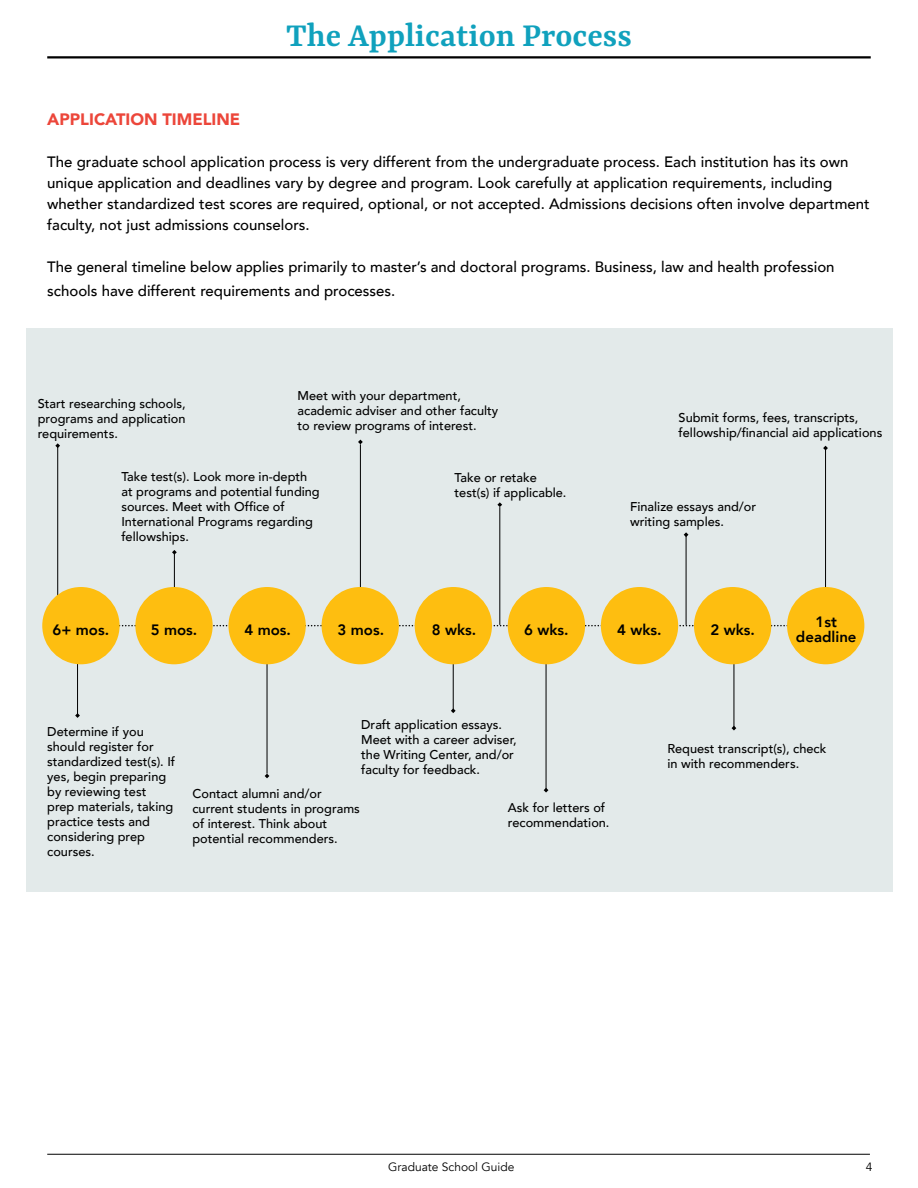
<style>
.page{position:relative;width:918px;height:1188px;background:#fff}
.page>*{position:absolute;margin:0;border:0;box-sizing:border-box;transform-origin:0 0}
.t1{font:600 36px "Rasa";color:#10a1bd}
.t2{font:900 16.5px "Avenir";color:#ec463a}
.t3{font:500 15px/21px "Avenir";color:#000}
.t4{font:800 15px/15px "Avenir";color:#000;text-align:center}
.t5{font:500 12.75px/15px "Avenir";color:#000}
.t6{font:12px "Avenir";color:#000}
</style>
<div class="page">
<hr style="left:47px;top:1154px;width:823px;height:1px;background:#000">
<hr style="left:47px;top:56px;width:824px;height:2px;background:#000">
<div style="left:27px;top:329px;width:866px;height:563px;background:#e3eaea"></div>
<hr style="left:57px;top:445px;width:1px;height:163px;background:#000">
<hr style="left:360px;top:444px;width:1px;height:153px;background:#000">
<hr style="left:174px;top:554px;width:1px;height:61px;background:#000">
<hr style="left:77px;top:654px;width:1px;height:62px;background:#000">
<hr style="left:267px;top:651px;width:1px;height:123px;background:#000">
<hr style="left:453px;top:654px;width:1px;height:57px;background:#000">
<hr style="left:734px;top:654px;width:1px;height:75px;background:#000">
<hr style="left:825px;top:448px;width:1px;height:146px;background:#000">
<hr style="left:546px;top:660px;width:1px;height:130px;background:#000">
<hr style="left:499px;top:507px;width:1px;height:118px;background:#000">
<hr style="left:686px;top:535px;width:1px;height:90px;background:#000">
<svg style="left:120px;top:625px;width:667px;height:1px"></svg>
<div style="left:42px;top:587px;width:78px;height:77px;background:#febe10;border-radius:50%"></div>
<div style="left:135px;top:587px;width:78px;height:77px;background:#febe10;border-radius:50%"></div>
<div style="left:228px;top:587px;width:78px;height:77px;background:#febe10;border-radius:50%"></div>
<div style="left:322px;top:587px;width:77px;height:77px;background:#febe10;border-radius:50%"></div>
<div style="left:415px;top:587px;width:77px;height:77px;background:#febe10;border-radius:50%"></div>
<div style="left:508px;top:587px;width:77px;height:77px;background:#febe10;border-radius:50%"></div>
<div style="left:601px;top:587px;width:77px;height:77px;background:#febe10;border-radius:50%"></div>
<div style="left:694px;top:587px;width:77px;height:77px;background:#febe10;border-radius:50%"></div>
<div style="left:787px;top:587px;width:77px;height:77px;background:#febe10;border-radius:50%"></div>
<svg style="left:55px;top:443px;width:5px;height:5px"></svg>
<svg style="left:172px;top:550px;width:5px;height:5px"></svg>
<svg style="left:75px;top:713px;width:5px;height:5px"></svg>
<svg style="left:265px;top:774px;width:4px;height:4px"></svg>
<svg style="left:358px;top:440px;width:5px;height:4px"></svg>
<svg style="left:451px;top:708px;width:5px;height:5px"></svg>
<svg style="left:544px;top:788px;width:4px;height:5px"></svg>
<svg style="left:497px;top:502px;width:5px;height:5px"></svg>
<svg style="left:684px;top:532px;width:4px;height:5px"></svg>
<svg style="left:823px;top:446px;width:5px;height:4px"></svg>
<svg style="left:732px;top:726px;width:4px;height:4px"></svg>
<h1 class="t1" style="left:286px;top:13px;width:347px">The Application Process</h1>
<p class="t2" style="left:47px;top:105px;width:195px">APPLICATION TIMELINE</p>
<p class="t3" style="left:47px;top:150px;width:824px">The graduate school application process is very different from the undergraduate process. Each institution has its own unique application and deadlines vary by degree and program. Look carefully at application requirements, including whether standardized test scores are required, optional, or not accepted. Admissions decisions often involve department faculty, not just admissions counselors.</p>
<p class="t3" style="left:47px;top:254px;width:789px;line-height:24px">The general timeline below applies primarily to master’s and doctoral programs. Business, law and health profession schools have different requirements and processes.</p>
<p class="t5" style="left:298px;top:387px;width:202px">Meet with your department, academic adviser and other faculty to review programs of interest.</p>
<p class="t5" style="left:38px;top:395px;width:149px;text-align:justify">Start researching schools, programs and application requirements.</p>
<p class="t5" style="left:121px;top:469px;width:200px">Take test(s). Look more in-depth at programs and potential funding sources. Meet with Office of<br>International Programs regarding fellowships.</p>
<p class="t5" style="left:455px;top:470px;width:113px">Take or retake test(s) if applicable.</p>
<p class="t5" style="left:679px;top:409px;width:205px">Submit forms, fees, transcripts, fellowship/financial aid applications</p>
<p class="t5" style="left:630px;top:498px;width:128px">Finalize essays and/or writing samples.</p>
<p class="t4" style="left:53px;top:622px;width:58px">6+ mos.</p>
<p class="t4" style="left:151px;top:622px;width:48px">5 mos.</p>
<p class="t4" style="left:244px;top:622px;width:48px">4 mos.</p>
<p class="t4" style="left:338px;top:622px;width:48px">3 mos.</p>
<p class="t4" style="left:432px;top:622px;width:46px">8 wks.</p>
<p class="t4" style="left:524px;top:622px;width:46px">6 wks.</p>
<p class="t4" style="left:617px;top:622px;width:46px">4 wks.</p>
<p class="t4" style="left:710px;top:622px;width:46px">2 wks.</p>
<p class="t4" style="left:796px;top:614px;width:62px">1st deadline</p>
<p class="t5" style="left:47px;top:724px;width:129px">Determine if you should register for standardized test(s). If yes, begin preparing by reviewing test prep materials, taking practice tests and considering prep courses.</p>
<p class="t5" style="left:361px;top:717px;width:157px">Draft application essays.<br>Meet with a career adviser, the Writing Center, and/or faculty for feedback.</p>
<p class="t5" style="left:192px;top:786px;width:169px">Contact alumni and/or current students in programs of interest. Think about potential recommenders.</p>
<p class="t5" style="left:508px;top:800px;width:103px">Ask for letters of recommendation.</p>
<p class="t5" style="left:667px;top:740px;width:160px">Request transcript(s), check in with recommenders.</p>
<p class="t6" style="left:388px;top:1160px;width:128px">Graduate School Guide</p>
<p class="t6" style="left:866px;top:1160px;width:8px">4</p>
</div>
